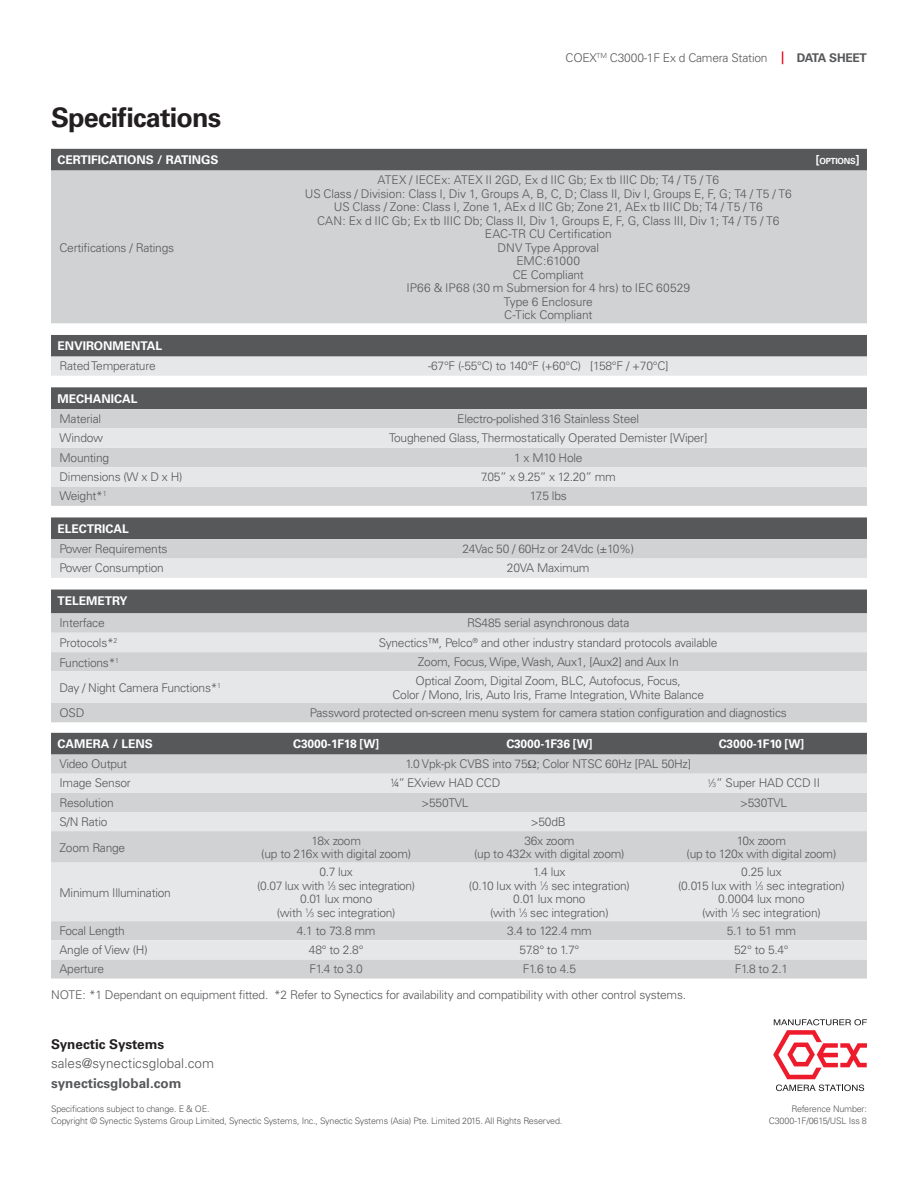
<style>
.page{position:relative;width:918px;height:1188px;background:#fff}
.page>*{position:absolute;margin:0;border:0;box-sizing:border-box;transform-origin:0 0}
.t1{font:700 27px "Univers";letter-spacing:-.03em;color:#231f20}
.t2{font:300 13.5px "Univers";color:#57585a}
.t3{font:700 13.5px "Univers";color:#57585a}
.t4{font:700 13.5px "Univers";color:#231f20}
.t5{font:300 12px/13.5px "Univers";letter-spacing:-.02em;color:#57585a;text-align:center}
.t6{font:700 12px "Univers";color:#fff}
.t7{font:700 12px "Univers";letter-spacing:-.02em;color:#fff}
.t8{font:700 12px "Univers";letter-spacing:-.02em;color:#57585a}
.t9{font:300 9px/12px "Univers";letter-spacing:-.02em;color:#57585a;text-align:right}
.t10{font:700 8.4px "Univers";letter-spacing:-.03em;color:#fff}
.s1{font-size:12px}
.s2{font-size:6.6px}
</style>
<div class="page">
<div style="left:51px;top:149px;width:816px;height:22px;background:#57585a"></div>
<div style="left:51px;top:171px;width:816px;height:153px;background:#d1d2d4"></div>
<div style="left:51px;top:335px;width:816px;height:22px;background:#57585a"></div>
<div style="left:51px;top:357px;width:816px;height:19px;background:#e6e7e9"></div>
<div style="left:51px;top:387px;width:816px;height:22px;background:#57585a"></div>
<div style="left:51px;top:409px;width:816px;height:97px;background:#d1d2d4"></div>
<svg style="left:51px;top:428px;width:816px;height:58px;background:#dfe0e2"></svg>
<svg style="left:51px;top:517px;width:816px;height:61px;background:#adaeb0"></svg>
<div style="left:51px;top:590px;width:816px;height:23px;background:#57585a"></div>
<div style="left:51px;top:613px;width:816px;height:109px;background:#d1d2d4"></div>
<svg style="left:51px;top:633px;width:816px;height:70px;background:#e0e1e3"></svg>
<svg style="left:51px;top:768px;width:816px;height:211px;background:#d3d4d5"></svg>
<svg style="left:51px;top:774px;width:816px;height:185px;background:#dedfe1"></svg>
<svg style="left:776px;top:1085px;width:88px;height:6px"></svg>
<svg style="left:773px;top:1019px;width:94px;height:60px"></svg>
<svg style="left:782px;top:51px;width:1px;height:13px"></svg>
<svg style="left:51px;top:733px;width:816px;height:35px;background:#868789"></svg>
<p class="t5" style="left:566px;top:51px;width:203px">COEX<sup>TM</sup> C3000-1F Ex d Camera Station</p>
<p class="t8" style="left:797px;top:51px;width:72px">DATA SHEET</p>
<h1 class="t1" style="left:51px;top:101px;width:172px">Specifications</h1>
<p class="t6" style="left:57px;top:153px;width:163px">CERTIFICATIONS / RATINGS</p>
<p class="t10" style="left:816px;top:156px;width:45px"><span class="s1">[</span>OPTIONS<span class="s1">]</span></p>
<p class="t5" style="left:60px;top:241px;width:116px">Certifications / Ratings</p>
<p class="t5" style="left:305px;top:173px;width:489px">ATEX / IECEx: ATEX II 2GD, Ex d IIC Gb; Ex tb IIIC Db; T4 / T5 / T6<br>US Class / Division: Class I, Div 1, Groups A, B, C, D; Class II, Div I, Groups E, F, G; T4 / T5 / T6<br>US Class / Zone: Class I, Zone 1, AEx d IIC Gb; Zone 21, AEx tb IIIC Db; T4 / T5 / T6<br>CAN: Ex d IIC Gb; Ex tb IIIC Db; Class II, Div 1, Groups E, F, G, Class III, Div 1; T4 / T5 / T6<br>EAC-TR CU Certification<br>DNV Type Approval<br>EMC:61000<br>CE Compliant<br>IP66 &amp; IP68 (30 m Submersion for 4 hrs) to IEC 60529<br>Type 6 Enclosure<br>C-Tick Compliant</p>
<p class="t6" style="left:57px;top:339px;width:106px">ENVIRONMENTAL</p>
<p class="t5" style="left:60px;top:359px;width:98px">Rated Temperature</p>
<p class="t5" style="left:428px;top:359px;width:242px">-67°F (-55°C) to 140°F (+60°C) [158°F / +70°C]</p>
<p class="t6" style="left:57px;top:391px;width:82px">MECHANICAL</p>
<p class="t5" style="left:60px;top:412px;width:43px">Material</p>
<p class="t5" style="left:457px;top:412px;width:183px">Electro-polished 316 Stainless Steel</p>
<p class="t5" style="left:60px;top:431px;width:45px">Window</p>
<p class="t5" style="left:389px;top:431px;width:320px">Toughened Glass, Thermostatically Operated Demister [Wiper]</p>
<p class="t5" style="left:60px;top:451px;width:51px">Mounting</p>
<p class="t5" style="left:514px;top:451px;width:70px">1 x M10 Hole</p>
<p class="t5" style="left:60px;top:470px;width:124px">Dimensions (W x D x H)</p>
<p class="t5" style="left:481px;top:470px;width:137px">7.05” x 9.25” x 12.20” mm</p>
<p class="t5" style="left:60px;top:489px;width:49px">Weight*<sup>1</sup></p>
<p class="t5" style="left:530px;top:489px;width:38px">17.5 lbs</p>
<p class="t6" style="left:57px;top:522px;width:73px">ELECTRICAL</p>
<p class="t5" style="left:60px;top:542px;width:109px">Power Requirements</p>
<p class="t5" style="left:462px;top:542px;width:173px">24Vac 50 / 60Hz or 24Vdc (±10%)</p>
<p class="t5" style="left:60px;top:561px;width:106px">Power Consumption</p>
<p class="t5" style="left:507px;top:561px;width:84px">20VA Maximum</p>
<p class="t6" style="left:57px;top:594px;width:72px">TELEMETRY</p>
<p class="t5" style="left:60px;top:616px;width:47px">Interface</p>
<p class="t5" style="left:467px;top:616px;width:164px">RS485 serial asynchronous data</p>
<p class="t5" style="left:60px;top:636px;width:59px">Protocols*<sup>2</sup></p>
<p class="t5" style="left:379px;top:636px;width:340px">Synectics™, Pelco<sup>®</sup> and other industry standard protocols available</p>
<p class="t5" style="left:60px;top:656px;width:61px">Functions*<sup>1</sup></p>
<p class="t5" style="left:418px;top:655px;width:262px">Zoom, Focus, Wipe, Wash, Aux1, [Aux2] and Aux In</p>
<p class="t5" style="left:60px;top:681px;width:163px">Day / Night Camera Functions*<sup>1</sup></p>
<p class="t5" style="left:393px;top:674px;width:313px">Optical Zoom, Digital Zoom, BLC, Autofocus, Focus,<br>Color / Mono, Iris, Auto Iris, Frame Integration, White Balance</p>
<p class="t5" style="left:60px;top:706px;width:26px">OSD</p>
<p class="t5" style="left:310px;top:706px;width:479px">Password protected on-screen menu system for camera station configuration and diagnostics</p>
<p class="t6" style="left:57px;top:737px;width:97px">CAMERA / LENS</p>
<p class="t7" style="left:293px;top:737px;width:87px">C3000-1F18 [W]</p>
<p class="t7" style="left:506px;top:737px;width:88px">C3000-1F36 [W]</p>
<p class="t7" style="left:719px;top:737px;width:87px">C3000-1F10 [W]</p>
<p class="t5" style="left:60px;top:757px;width:69px">Video Output</p>
<p class="t5" style="left:405px;top:757px;width:287px">1.0 Vpk-pk CVBS into 75 ; Color NTSC 60Hz [PAL 50Hz]</p>
<p class="t5" style="left:60px;top:776px;width:73px">Image Sensor</p>
<p class="t5" style="left:390px;top:776px;width:112px">¼” EXview HAD CCD</p>
<p class="t5" style="left:707px;top:776px;width:114px"><sup>1</sup>⁄<span class="s2">3</span>” Super HAD CCD II</p>
<p class="t5" style="left:60px;top:796px;width:56px">Resolution</p>
<p class="t5" style="left:421px;top:796px;width:49px">&gt;550TVL</p>
<p class="t5" style="left:740px;top:796px;width:49px">&gt;530TVL</p>
<p class="t5" style="left:60px;top:815px;width:49px">S/N Ratio</p>
<p class="t5" style="left:531px;top:815px;width:36px">&gt;50dB</p>
<p class="t5" style="left:60px;top:841px;width:67px">Zoom Range</p>
<p class="t5" style="left:261px;top:834px;width:151px">18x zoom<br>(up to 216x with digital zoom)</p>
<p class="t5" style="left:474px;top:834px;width:152px">36x zoom<br>(up to 432x with digital zoom)</p>
<p class="t5" style="left:687px;top:834px;width:151px">10x zoom<br>(up to 120x with digital zoom)</p>
<p class="t5" style="left:60px;top:886px;width:113px">Minimum Illumination</p>
<p class="t5" style="left:257px;top:865px;width:160px">0.7 lux<br>(0.07 lux with <sup>1</sup>⁄<span class="s2">3</span> sec integration)<br>0.01 lux mono<br>(with <sup>1</sup>⁄<span class="s2">3</span> sec integration)</p>
<p class="t5" style="left:469px;top:865px;width:162px">1.4 lux<br>(0.10 lux with <sup>1</sup>⁄<span class="s2">3</span> sec integration)<br>0.01 lux mono<br>(with <sup>1</sup>⁄<span class="s2">3</span> sec integration)</p>
<p class="t5" style="left:678px;top:865px;width:168px">0.25 lux<br>(0.015 lux with <sup>1</sup>⁄<span class="s2">3</span> sec integration)<br>0.0004 lux mono<br>(with <sup>1</sup>⁄<span class="s2">3</span> sec integration)</p>
<p class="t5" style="left:60px;top:924px;width:67px">Focal Length</p>
<p class="t5" style="left:297px;top:924px;width:80px">4.1 to 73.8 mm</p>
<p class="t5" style="left:507px;top:924px;width:86px">3.4 to 122.4 mm</p>
<p class="t5" style="left:727px;top:924px;width:71px">5.1 to 51 mm</p>
<p class="t5" style="left:60px;top:943px;width:90px">Angle of View (H)</p>
<p class="t5" style="left:309px;top:943px;width:56px">48° to 2.8°</p>
<p class="t5" style="left:519px;top:943px;width:61px">57.8° to 1.7°</p>
<p class="t5" style="left:734px;top:943px;width:56px">52° to 5.4°</p>
<p class="t5" style="left:60px;top:962px;width:46px">Aperture</p>
<p class="t5" style="left:310px;top:962px;width:55px">F1.4 to 3.0</p>
<p class="t5" style="left:523px;top:962px;width:55px">F1.6 to 4.5</p>
<p class="t5" style="left:735px;top:962px;width:55px">F1.8 to 2.1</p>
<p class="t5" style="left:51px;top:988px;width:637px">NOTE: *1 Dependant on equipment fitted. *2 Refer to Synectics for availability and compatibility with other control systems.</p>
<p class="t4" style="left:51px;top:1036px;width:115px">Synectic Systems</p>
<p class="t2" style="left:51px;top:1055px;width:165px">sales@synecticsglobal.com</p>
<p class="t3" style="left:51px;top:1075px;width:132px">synecticsglobal.com</p>
<p class="t9" style="left:51px;top:1103px;width:513px;text-align:left">Specifications subject to change. E &amp; OE.<br>Copyright © Synectic Systems Group Limited, Synectic Systems, Inc., Synectic Systems (Asia) Pte. Limited 2015. All Rights Reserved.</p>
<p class="t9" style="left:769px;top:1103px;width:100px">Reference Number:<br>C3000-1F/0615/USL Iss 8</p>
</div>
